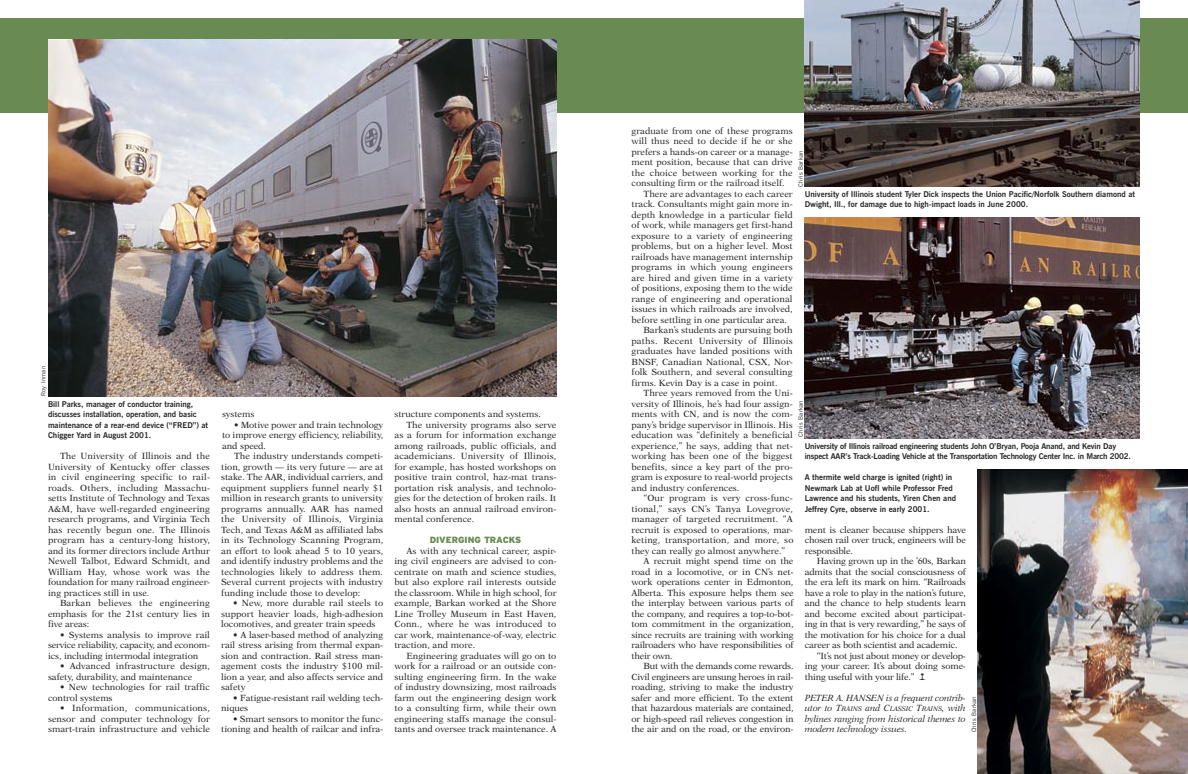
<style>
.page{position:relative;width:1188px;height:774px;background:#fff}
.page>*{position:absolute;margin:0;border:0;box-sizing:border-box;transform-origin:0 0}
.body_copy{font:9px/10.5px "New Aster";letter-spacing:-.005em;color:#272525;text-align:justify}
.body_copy-2{font:italic 9px/10.5px "New Aster";letter-spacing:-.02em;color:#272525;text-align:justify}
.t1{font:900 9px "Interstate";letter-spacing:-.005em;color:#6a8a53}
.t2{font:700 8px/10.5px "News Gothic BT";color:#272525}
.t3{font:700 8px/10.5px "News Gothic BT";letter-spacing:-.02em;color:#272525}
.Photo_credit{font:6px "News Gothic BT";letter-spacing:.05em;color:#272525}
.s1{font-size:6.8px}
</style>
<div class="page">
<div style="left:0;top:18px;width:1188px;height:95px;background:#6a8a53"></div>
<img style="left:48px;top:39px;width:508px;height:357px">
<img style="left:805px;top:0;width:335px;height:186px">
<img style="left:805px;top:218px;width:335px;height:220px">
<img style="left:978px;top:470px;width:210px;height:304px">
<p class="Photo_credit" style="left:40px;top:396px;width:32px;rotate:-90deg">Roy Inman</p>
<p class="t2" style="left:48px;top:398px;width:162px">Bill Parks, manager of conductor training, discusses installation, operation, and basic maintenance of a rear-end device (“FRED”) at Chigger Yard in August 2001.</p>
<p class="body_copy" style="left:48px;top:451px;width:164px;text-indent:12px">The University of Illinois and the University of Kentucky offer classes in civil engineering specific to rail&shy;roads. Others, including Massachu&shy;setts Institute of Technology and Texas A&amp;M, have well-regarded engineering research programs, and Virginia Tech has recently begun one. The Illinois program has a century-long history, and its former directors include Arthur Newell Talbot, Edward Schmidt, and William Hay, whose work was the foundation for many railroad engineer&shy;ing practices still in use.</p>
<p class="body_copy" style="left:48px;top:598px;width:164px;text-indent:12px">Barkan believes the engineering emphasis for the 21st century lies in five areas:</p>
<p class="body_copy" style="left:48px;top:629px;width:164px;text-indent:12px">• Systems analysis to improve rail service reliability, capacity, and econom&shy;ics, including intermodal integration</p>
<p class="body_copy" style="left:48px;top:661px;width:163px;text-indent:12px">• Advanced infrastructure design, safety, durability, and maintenance</p>
<p class="body_copy" style="left:48px;top:682px;width:163px;text-indent:12px">• New technologies for rail traffic control systems</p>
<p class="body_copy" style="left:48px;top:703px;width:164px;text-indent:12px">• Information, communications, sensor and computer technology for smart-train infrastructure and vehicle</p>
<p class="body_copy" style="left:222px;top:409px;width:34px">systems</p>
<p class="body_copy" style="left:222px;top:419px;width:163px;text-indent:12px">• Motive power and train technology to improve energy efficiency, reliability, and speed.</p>
<p class="body_copy" style="left:221px;top:451px;width:164px;text-indent:13px">The industry understands competi&shy;tion, growth — its very future — are at stake. The AAR, individual carriers, and equipment suppliers funnel nearly $1 million in research grants to university programs annually. AAR has named the University of Illinois, Virginia Tech, and Texas A&amp;M as affiliated labs in its Technology Scanning Program, an effort to look ahead 5 to 10 years, and identify industry problems and the technologies likely to address them.<br>Several current projects with industry funding include those to develop:</p>
<p class="body_copy" style="left:221px;top:598px;width:164px;text-indent:12px">• New, more durable rail steels to support heavier loads, high-adhesion locomotives, and greater train speeds</p>
<p class="body_copy" style="left:221px;top:629px;width:164px;text-indent:12px">• A laser-based method of analyzing rail stress arising from thermal expan&shy;sion and contraction. Rail stress man&shy;agement costs the industry $100 mil&shy;lion a year, and also affects service and safety</p>
<p class="body_copy" style="left:221px;top:692px;width:164px;text-indent:12px">• Fatigue-resistant rail welding tech&shy;niques</p>
<p class="body_copy" style="left:221px;top:713px;width:164px;text-align:right">• Smart sensors to monitor the func&shy;tioning and health of railcar and infra-</p>
<p class="body_copy" style="left:394px;top:409px;width:148px">structure components and systems.</p>
<p class="body_copy" style="left:394px;top:419px;width:164px;text-indent:12px">The university programs also serve as a forum for information exchange among railroads, public officials, and academicians. University of Illinois, for example, has hosted workshops on positive train control, haz-mat trans&shy;portation risk analysis, and technolo&shy;gies for the detection of broken rails. It also hosts an annual railroad environ&shy;mental conference.</p>
<p class="t1" style="left:430px;top:535px;width:93px">DIVERGING TRACKS</p>
<p class="body_copy" style="left:394px;top:545px;width:164px;text-indent:12px">As with any technical career, aspir&shy;ing civil engineers are advised to con&shy;centrate on math and science studies, but also explore rail interests outside the classroom. While in high school, for example, Barkan worked at the Shore Line Trolley Museum in East Haven, Conn., where he was introduced to car work, maintenance-of-way, electric traction, and more.</p>
<p class="body_copy" style="left:394px;top:650px;width:164px;text-indent:12px">Engineering graduates will go on to work for a railroad or an outside con&shy;sulting engineering firm. In the wake of industry downsizing, most railroads farm out the engineering design work to a consulting firm, while their own engineering staffs manage the consul&shy;tants and oversee track maintenance. A</p>
<p class="body_copy" style="left:632px;top:125px;width:163px">graduate from one of these programs will thus need to decide if he or she prefers a hands-on career or a manage&shy;ment position, because that can drive the choice between working for the consulting firm or the railroad itself.</p>
<p class="body_copy" style="left:632px;top:188px;width:163px;text-indent:12px">There are advantages to each career track. Consultants might gain more in&shy;depth knowledge in a particular field of work, while managers get first-hand exposure to a variety of engineering problems, but on a higher level. Most railroads have management internship programs in which young engineers are hired and given time in a variety of positions, exposing them to the wide range of engineering and operational issues in which railroads are involved, before settling in one particular area.</p>
<p class="body_copy" style="left:632px;top:325px;width:163px;text-indent:12px">Barkan’s students are pursuing both paths. Recent University of Illinois graduates have landed positions with BNSF, Canadian National, CSX, Nor&shy;folk Southern, and several consulting firms. Kevin Day is a case in point.</p>
<p class="body_copy" style="left:632px;top:388px;width:163px;text-indent:12px">Three years removed from the Uni&shy;versity of Illinois, he’s had four assign&shy;ments with CN, and is now the com&shy;pany’s bridge supervisor in Illinois. His education was “definitely a beneficial experience,” he says, adding that net&shy;working has been one of the biggest benefits, since a key part of the pro&shy;gram is exposure to real-world projects and industry conferences.</p>
<p class="body_copy" style="left:632px;top:493px;width:164px;text-indent:12px">“Our program is very cross-func&shy;tional,” says CN’s Tanya Lovegrove, manager of targeted recruitment. “A recruit is exposed to operations, mar&shy;keting, transportation, and more, so they can really go almost anywhere.”</p>
<p class="body_copy" style="left:632px;top:556px;width:164px;text-indent:12px">A recruit might spend time on the road in a locomotive, or in CN’s net&shy;work operations center in Edmonton, Alberta. This exposure helps them see the interplay between various parts of the company, and requires a top-to-bot&shy;tom commitment in the organization, since recruits are training with working railroaders who have responsibilities of their own.</p>
<p class="body_copy" style="left:632px;top:661px;width:164px;text-indent:12px">But with the demands come rewards.<br>Civil engineers are unsung heroes in rail&shy;roading, striving to make the industry safer and more efficient. To the extent that hazardous materials are contained, or high-speed rail relieves congestion in the air and on the road, or the environ-</p>
<p class="Photo_credit" style="left:797px;top:187px;width:38px;rotate:-90deg">Chris Barkan</p>
<p class="t2" style="left:805px;top:188px;width:332px">University of Illinois student Tyler Dick inspects the Union Pacific/Norfolk Southern diamond at<br>Dwight, Ill., for damage due to high-impact loads in June 2000.</p>
<p class="Photo_credit" style="left:797px;top:437px;width:38px;rotate:-90deg">Chris Barkan</p>
<p class="t3" style="left:805px;top:440px;width:328px">University of Illinois railroad engineering students John O’Bryan, Pooja Anand, and Kevin Day inspect AAR’s Track-Loading Vehicle at the Transportation Technology Center Inc. in March 2002.</p>
<p class="t2" style="left:805px;top:472px;width:153px">A thermite weld charge is ignited (right) in Newmark Lab at UofI while Professor Fred Lawrence and his students, Yiren Chen and Jeffrey Cyre, observe in early 2001.</p>
<p class="body_copy" style="left:805px;top:524px;width:163px">ment is cleaner because shippers have chosen rail over truck, engineers will be responsible.</p>
<p class="body_copy" style="left:805px;top:556px;width:163px;text-indent:12px">Having grown up in the ’60s, Barkan admits that the social consciousness of the era left its mark on him. “Railroads have a role to play in the nation’s future, and the chance to help students learn and become excited about participat&shy;ing in that is very rewarding,” he says of the motivation for his choice for a dual career as both scientist and academic.</p>
<p class="body_copy" style="left:805px;top:650px;width:163px;text-indent:12px">“It’s not just about money or develop&shy;ing your career. It’s about doing some&shy;thing useful with your life.”</p>
<p class="body_copy-2" style="left:805px;top:692px;width:163px">PETER A. HANSEN is a frequent contrib&shy;utor to T<span class="s1">RAINS</span> and C<span class="s1">LASSIC</span> T<span class="s1">RAINS</span>, with bylines ranging from historical themes to modern technology issues.</p>
<p class="Photo_credit" style="left:970px;top:732px;width:38px;rotate:-90deg">Chris Barkan</p>
</div>
